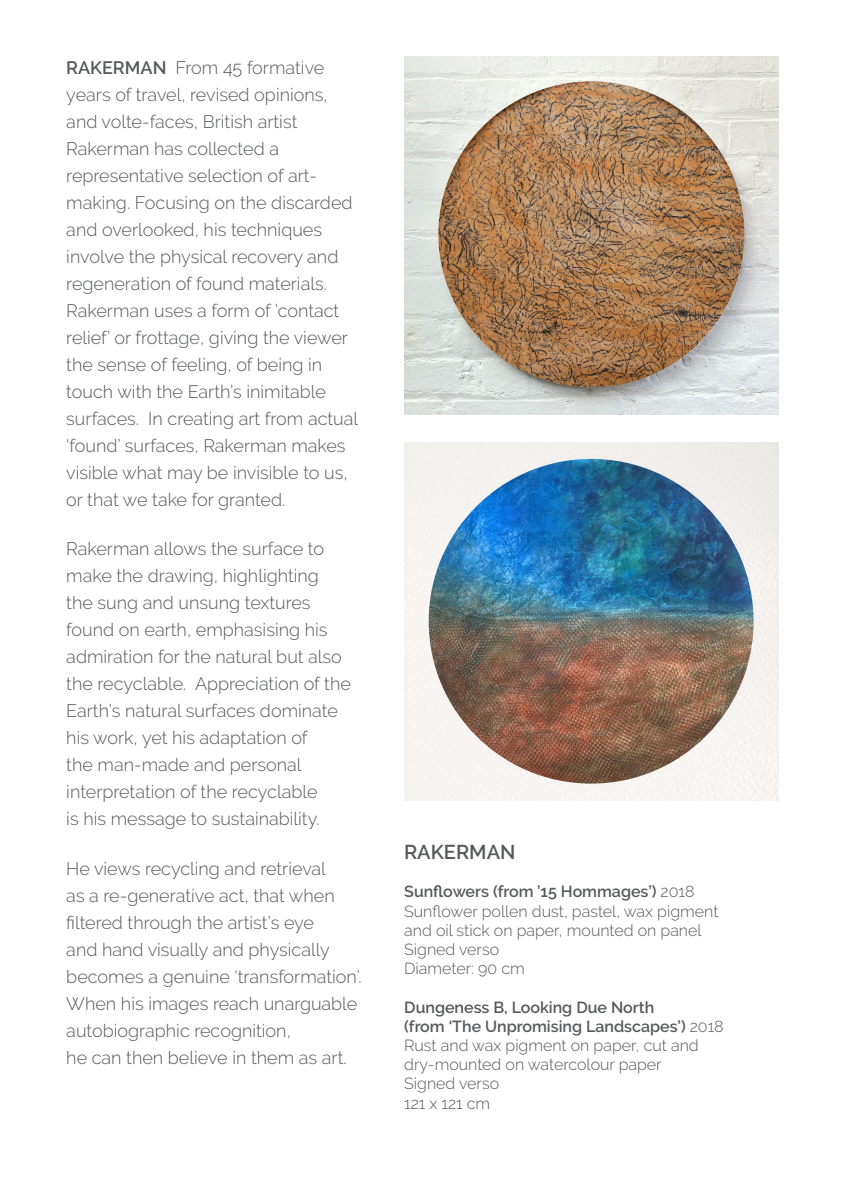
<style>
.page{position:relative;width:849px;height:1190px;background:#fff}
.page>*{position:absolute;margin:0;border:0;box-sizing:border-box;transform-origin:0 0}
.t1{font:600 20px "Raleway";color:#57585a}
.t2{font:300 18px/27px "Raleway";color:#57585a}
.t3{font:300 16px/19.2px "Raleway";color:#57585a}
.t4{font:600 16px/19.2px "Raleway";color:#57585a}
.s1{font-weight:600}
.s2{font-weight:300}
</style>
<div class="page">
<img style="left:404px;top:57px;width:374px;height:358px">
<div style="left:404px;top:442px;width:374px;height:358px;background:#f5f2ee"></div>
<img style="left:428px;top:459px;width:325px;height:325px;border-radius:162px">
<p class="t2" style="left:66px;top:54px;width:293px"><span class="s1">RAKERMAN</span> From 45 formative years of travel, revised opinions, and volte-faces, British artist<br>Rakerman has collected a representative selection of art&shy;making. Focusing on the discarded and overlooked, his techniques involve the physical recovery and regeneration of found materials.<br>Rakerman uses a form of ’contact relief’ or frottage, giving the viewer the sense of feeling, of being in touch with the Earth’s inimitable surfaces. In creating art from actual ‘found’ surfaces, Rakerman makes visible what may be invisible to us, or that we take for granted.</p>
<p class="t2" style="left:66px;top:535px;width:286px">Rakerman allows the surface to make the drawing, highlighting<br>the sung and unsung textures found on earth, emphasising his admiration for the natural but also the recyclable. Appreciation of the<br>Earth’s natural surfaces dominate his work, yet his adaptation of<br>the man-made and personal interpretation of the recyclable<br>is his message to sustainability.</p>
<p class="t2" style="left:66px;top:855px;width:297px">He views recycling and retrieval<br>as a re-generative act, that when filtered through the artist’s eye<br>and hand visually and physically becomes a genuine ‘transformation’.<br>When his images reach unarguable autobiographic recognition,<br>he can then believe in them as art.</p>
<p class="t1" style="left:404px;top:840px;width:113px">RAKERMAN</p>
<p class="t4" style="left:404px;top:882px;width:292px">Sunflowers (from ’15 Hommages’) <span class="s2">2018</span></p>
<p class="t3" style="left:404px;top:901px;width:316px">Sunflower pollen dust, pastel, wax pigment and oil stick on paper, mounted on panel<br>Signed verso<br>Diameter: 90 cm</p>
<p class="t4" style="left:404px;top:997px;width:321px">Dungeness B, Looking Due North<br>(from ‘The Unpromising Landscapes’) <span class="s2">2018</span></p>
<p class="t3" style="left:404px;top:1036px;width:296px">Rust and wax pigment on paper, cut and dry-mounted on watercolour paper<br>Signed verso</p>
<p class="t3" style="left:404px;top:1093px;width:87px">121 x 121 cm</p>
</div>
